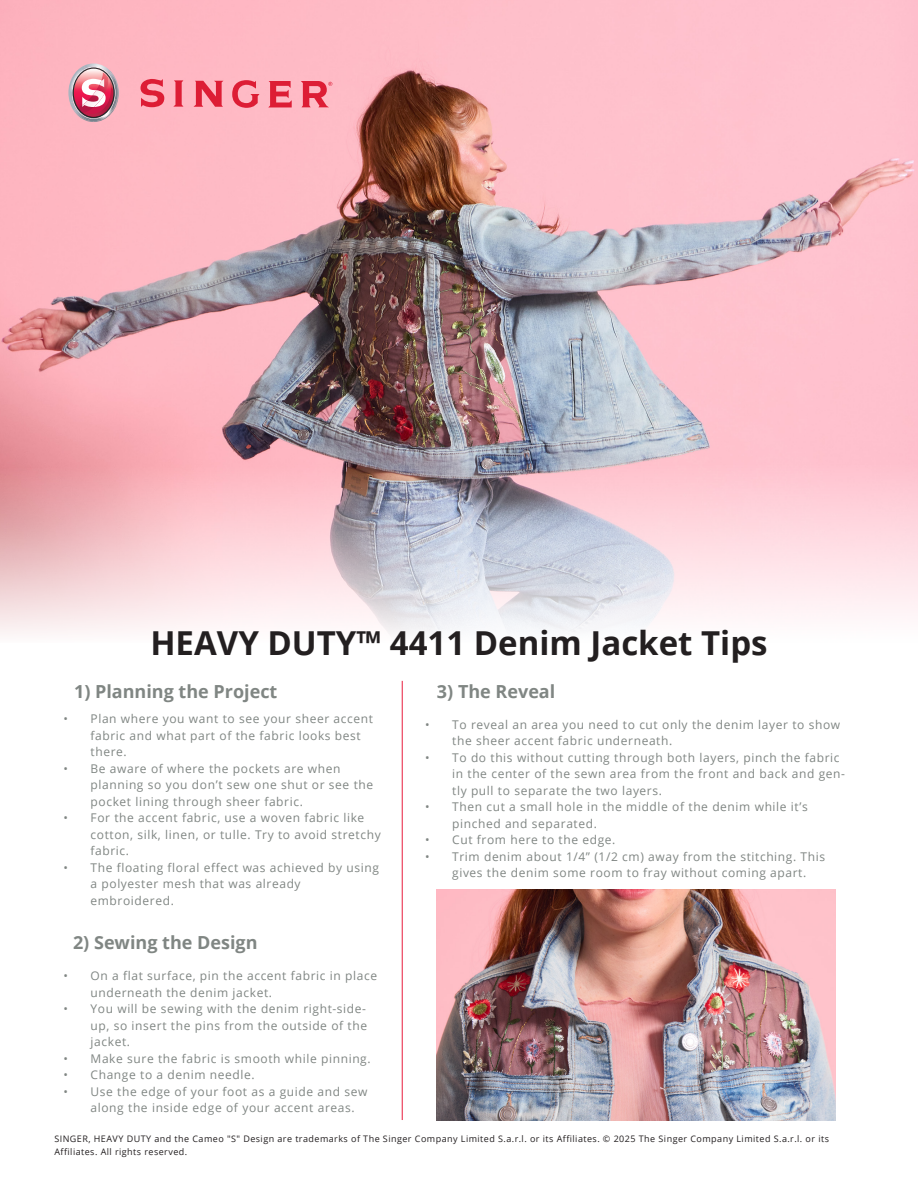
<style>
.page{position:relative;width:918px;height:1188px;background:#fff}
.page>*{position:absolute;margin:0;border:0;box-sizing:border-box;transform-origin:0 0}
.t1{font:700 33px "Open Sans";color:#231f20}
.t2{font:700 18px "Open Sans";color:#808683}
.t3{font:12px/16.5px "Open Sans";letter-spacing:.05em;color:#808683}
.t4{font:9px/13.5px "Open Sans";letter-spacing:.05em;color:#231f20}
</style>
<div class="page">
<hr style="left:402px;top:681px;width:1px;height:439px;background:#e81c3d">
<hr style="left:917px;top:681px;width:1px;height:439px;background:#e81c3d">
<img style="left:0;top:0;width:918px;height:634px">
<img style="left:437px;top:890px;width:398px;height:230px">
<svg style="left:141px;top:79px;width:23px;height:28px"></svg>
<svg style="left:173px;top:80px;width:11px;height:27px"></svg>
<svg style="left:193px;top:81px;width:30px;height:26px"></svg>
<svg style="left:232px;top:80px;width:28px;height:28px"></svg>
<svg style="left:268px;top:81px;width:24px;height:26px"></svg>
<svg style="left:301px;top:81px;width:31px;height:26px"></svg>
<svg style="left:68px;top:63px;width:51px;height:59px;background:#d58f9f"></svg>
<p class="t1" style="left:150px;top:620px;width:619px">HEAVY DUTY™ 4411 Denim Jacket Tips</p>
<p class="t2" style="left:74px;top:678px;width:205px">1) Planning the Project</p>
<p class="t2" style="left:437px;top:678px;width:120px">3) The Reveal</p>
<p class="t3" style="left:91px;top:710px;width:284px;text-indent:-27px">• Plan where you want to see your sheer accent fabric and what part of the fabric looks best there.</p>
<p class="t3" style="left:91px;top:760px;width:284px;text-indent:-27px">• Be aware of where the pockets are when planning so you don’t sew one shut or see the pocket lining through sheer fabric.</p>
<p class="t3" style="left:91px;top:809px;width:292px;text-indent:-27px">• For the accent fabric, use a woven fabric like cotton, silk, linen, or tulle. Try to avoid stretchy fabric.</p>
<p class="t3" style="left:91px;top:859px;width:290px;text-indent:-27px">• The floating floral effect was achieved by using a polyester mesh that was already embroidered.</p>
<p class="t2" style="left:73px;top:929px;width:186px">2) Sewing the Design</p>
<p class="t3" style="left:91px;top:967px;width:288px;text-indent:-27px">• On a flat surface, pin the accent fabric in place underneath the denim jacket.</p>
<p class="t3" style="left:91px;top:1000px;width:278px;text-align:justify;text-indent:-27px">• You will be sewing with the denim right-side&shy;up, so insert the pins from the outside of the jacket.</p>
<p class="t3" style="left:64px;top:1050px;width:309px">• Make sure the fabric is smooth while pinning.</p>
<p class="t3" style="left:64px;top:1066px;width:193px">• Change to a denim needle.</p>
<p class="t3" style="left:91px;top:1083px;width:278px;text-indent:-27px">• Use the edge of your foot as a guide and sew along the inside edge of your accent areas.</p>
<p class="t3" style="left:452px;top:716px;width:390px;text-indent:-27px">• To reveal an area you need to cut only the denim layer to show the sheer accent fabric underneath.</p>
<p class="t3" style="left:452px;top:749px;width:394px;text-indent:-27px">• To do this without cutting through both layers, pinch the fabric in the center of the sewn area from the front and back and gen&shy;tly pull to separate the two layers.</p>
<p class="t3" style="left:452px;top:799px;width:357px;text-indent:-27px">• Then cut a small hole in the middle of the denim while it’s pinched and separated.</p>
<p class="t3" style="left:425px;top:832px;width:192px">• Cut from here to the edge.</p>
<p class="t3" style="left:452px;top:848px;width:374px;text-indent:-27px">• Trim denim about 1/4” (1/2 cm) away from the stitching. This gives the denim some room to fray without coming apart.</p>
<p class="t4" style="left:54px;top:1132px;width:776px">SINGER, HEAVY DUTY and the Cameo "S" Design are trademarks of The Singer Company Limited S.a.r.l. or its Affiliates. © 2025 The Singer Company Limited S.a.r.l. or its<br>Affiliates. All rights reserved.</p>
</div>
